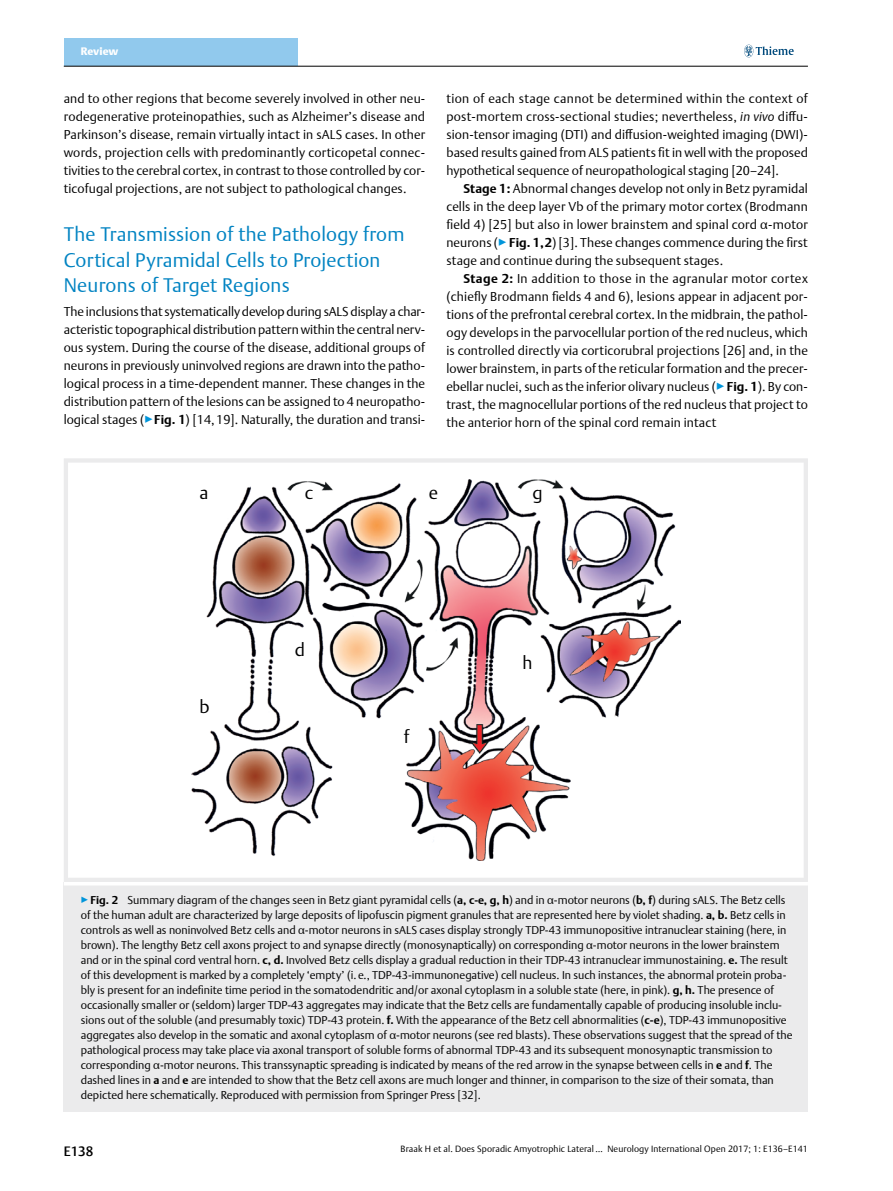
<style>
.page{position:relative;width:893px;height:1191px;background:#fff}
.page>*{position:absolute;margin:0;border:0;box-sizing:border-box;transform-origin:0 0}
.t1{font:300 19.5px/25.5px "Thieme Argo 2011";letter-spacing:.01em;color:#0083c2}
.t2{font:300 18px "Thieme Argo 2011";color:#000}
.t3{font:500 13.5px "Thieme Argo 2011";color:#000}
.t4{font:300 12.75px/18px "Thieme Argo 2011";letter-spacing:.005em;color:#000;text-align:justify}
.t5{font:300 11.25px/15px "Thieme Argo 2011";color:#000}
.t6{font:900 10.8px "Thieme Argo 2011";letter-spacing:-.005em;color:#fff}
.t7{font:300 9px "Thieme Argo 2011";letter-spacing:.01em;color:#000}
.s1{color:#0095da}
.s2{font-weight:700}
.s3{font-style:italic}
</style>
<div class="page">
<div style="left:64px;top:38px;width:234px;height:28px;background:#91c9ed"></div>
<svg style="left:744px;top:45px;width:50px;height:12px"></svg>
<hr style="left:64px;top:66px;width:744px;height:1px;background:#000">
<div style="left:64px;top:882px;width:744px;height:229px;background:#ebebec"></div>
<hr style="left:64px;top:881px;width:744px;height:4px;background:#fff">
<svg style="left:64px;top:458px;width:744px;height:424px"></svg>
<p class="t6" style="left:81px;top:44px;width:39px">Review</p>
<p class="t4" style="left:64px;top:89px;width:363px">and to other regions that become severely involved in other neu&shy;rodegenerative proteinopathies, such as Alzheimer’s disease and Parkinson’s disease, remain virtually intact in sALS cases. In other words, projection cells with predominantly corticopetal connec&shy;tivities to the cerebral cortex, in contrast to those controlled by cor&shy;ticofugal projections, are not subject to pathological changes.</p>
<h1 class="t1" style="left:64px;top:221px;width:342px">The Transmission of the Pathology from<br>Cortical Pyramidal Cells to Projection<br>Neurons of Target Regions</h1>
<p class="t4" style="left:64px;top:302px;width:363px">The inclusions that systematically develop during sALS display a char&shy;acteristic topographical distribution pattern within the central nerv&shy;ous system. During the course of the disease, additional groups of neurons in previously uninvolved regions are drawn into the patho&shy;logical process in a time-dependent manner. These changes in the distribution pattern of the lesions can be assigned to 4 neuropatho&shy;logical stages (<span class="s1">▶</span><span class="s2">Fig. 1</span>) [14,19]. Naturally, the duration and transi-</p>
<p class="t4" style="left:446px;top:89px;width:363px">tion of each stage cannot be determined within the context of post-mortem cross-sectional studies; nevertheless, <span class="s3">in vivo</span> diffu&shy;sion-tensor imaging (DTI) and diffusion-weighted imaging (DWI)- based results gained from ALS patients fit in well with the proposed hypothetical sequence of neuropathological staging [20–24].</p>
<p class="t4" style="left:446px;top:179px;width:363px;text-indent:17px"><span class="s2">Stage 1:</span> Abnormal changes develop not only in Betz pyramidal cells in the deep layer Vb of the primary motor cortex (Brodmann field 4) [25] but also in lower brainstem and spinal cord α-motor neurons (<span class="s1">▶</span><span class="s2">Fig. 1, 2</span>) [3]. These changes commence during the first stage and continue during the subsequent stages.</p>
<p class="t4" style="left:446px;top:269px;width:363px;text-indent:17px"><span class="s2">Stage 2:</span> In addition to those in the agranular motor cortex (chiefly Brodmann fields 4 and 6), lesions appear in adjacent por&shy;tions of the prefrontal cerebral cortex. In the midbrain, the pathol&shy;ogy develops in the parvocellular portion of the red nucleus, which is controlled directly via corticorubral projections [26] and, in the lower brainstem, in parts of the reticular formation and the precer&shy;ebellar nuclei, such as the inferior olivary nucleus (<span class="s1">▶</span><span class="s2">Fig. 1</span>). By con&shy;trast, the magnocellular portions of the red nucleus that project to the anterior horn of the spinal cord remain intact</p>
<h2 class="t2" style="left:199px;top:480px;width:10px">a</h2>
<h2 class="t2" style="left:305px;top:480px;width:10px">c</h2>
<h2 class="t2" style="left:429px;top:480px;width:11px">e</h2>
<h2 class="t2" style="left:532px;top:481px;width:12px">g</h2>
<h2 class="t2" style="left:199px;top:694px;width:12px">b</h2>
<h2 class="t2" style="left:295px;top:638px;width:12px">d</h2>
<h2 class="t2" style="left:404px;top:724px;width:7px">f</h2>
<h2 class="t2" style="left:522px;top:650px;width:12px">h</h2>
<p class="t5" style="left:81px;top:892px;width:713px"><span class="s1">▶</span><span class="s2">Fig. 2</span> Summary diagram of the changes seen in Betz giant pyramidal cells (<span class="s2">a, c-e, g, h</span>) and in α-motor neurons (<span class="s2">b, f</span>) during sALS. The Betz cells of the human adult are characterized by large deposits of lipofuscin pigment granules that are represented here by violet shading. <span class="s2">a, b.</span> Betz cells in controls as well as noninvolved Betz cells and α-motor neurons in sALS cases display strongly TDP-43 immunopositive intranuclear staining (here, in brown). The lengthy Betz cell axons project to and synapse directly (monosynaptically) on corresponding α-motor neurons in the lower brainstem and or in the spinal cord ventral horn. <span class="s2">c, d.</span> Involved Betz cells display a gradual reduction in their TDP-43 intranuclear immunostaining. <span class="s2">e.</span> The result of this development is marked by a completely ‘empty’ (i.e., TDP-43-immunonegative) cell nucleus. In such instances, the abnormal protein proba&shy;bly is present for an indefinite time period in the somatodendritic and/or axonal cytoplasm in a soluble state (here, in pink). <span class="s2">g, h.</span> The presence of occasionally smaller or (seldom) larger TDP-43 aggregates may indicate that the Betz cells are fundamentally capable of producing insoluble inclu&shy;sions out of the soluble (and presumably toxic) TDP-43 protein. <span class="s2">f.</span> With the appearance of the Betz cell abnormalities (<span class="s2">c-e</span>), TDP-43 immunopositive aggregates also develop in the somatic and axonal cytoplasm of α-motor neurons (see red blasts). These observations suggest that the spread of the pathological process may take place via axonal transport of soluble forms of abnormal TDP-43 and its subsequent monosynaptic transmission to corresponding α-motor neurons. This transsynaptic spreading is indicated by means of the red arrow in the synapse between cells in <span class="s2">e</span> and <span class="s2">f</span>. The dashed lines in <span class="s2">a</span> and <span class="s2">e</span> are intended to show that the Betz cell axons are much longer and thinner, in comparison to the size of their somata, than depicted here schematically. Reproduced with permission from Springer Press [32].</p>
<p class="t3" style="left:64px;top:1142px;width:31px">E138</p>
<p class="t7" style="left:401px;top:1143px;width:409px">Braak H et al. Does Sporadic Amyotrophic Lateral … Neurology International Open 2017; 1: E136–E141</p>
</div>
